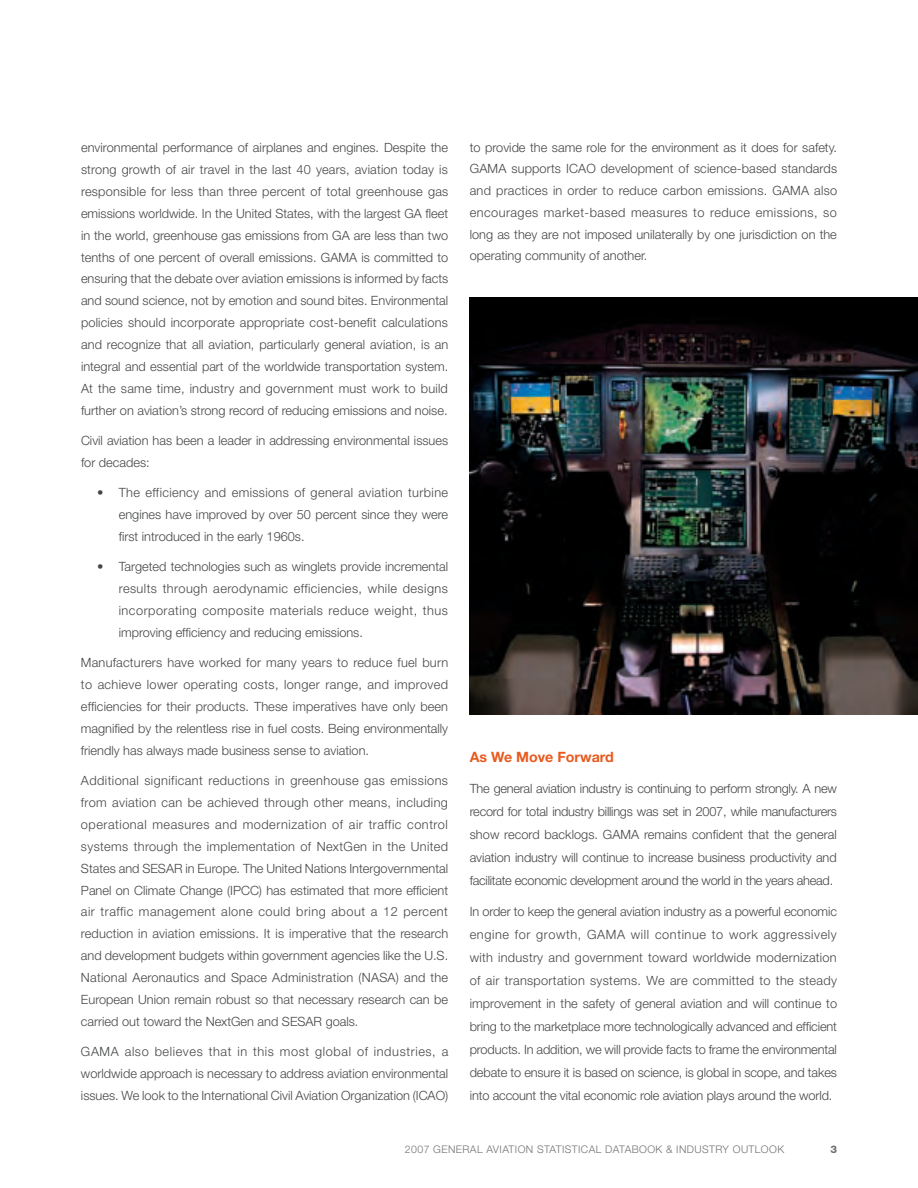
<style>
.page{position:relative;width:918px;height:1188px;background:#fff}
.page>*{position:absolute;margin:0;border:0;box-sizing:border-box;transform-origin:0 0}
.t1{font:700 14.25px "Helvetica Neue";color:#e95a1f}
.t2{font:300 12.75px/21.9px "Helvetica Neue";color:#454647;text-align:justify}
.t3{font:300 10.5px "Helvetica Neue";letter-spacing:.04em;color:#717275}
.t4{font:800 10.5px "Helvetica Neue";color:#717074}
</style>
<div class="page">
<img style="left:470px;top:297px;width:448px;height:417px">
<p class="t2" style="left:81px;top:136px;width:369px">environmental performance of airplanes and engines. Despite the strong growth of air travel in the last 40 years, aviation today is responsible for less than three percent of total greenhouse gas emissions worldwide. In the United States, with the largest GA fleet in the world, greenhouse gas emissions from GA are less than two tenths of one percent of overall emissions. GAMA is committed to ensuring that the debate over aviation emissions is informed by facts and sound science, not by emotion and sound bites. Environmental policies should incorporate appropriate cost-benefit calculations and recognize that all aviation, particularly general aviation, is an integral and essential part of the worldwide transportation system.<br>At the same time, industry and government must work to build further on aviation’s strong record of reducing emissions and noise.</p>
<p class="t2" style="left:81px;top:429px;width:369px">Civil aviation has been a leader in addressing environmental issues for decades:</p>
<p class="t2" style="left:119px;top:481px;width:331px;text-indent:-22px">• The efficiency and emissions of general aviation turbine engines have improved by over 50 percent since they were first introduced in the early 1960s.</p>
<p class="t2" style="left:119px;top:555px;width:331px;text-indent:-22px">• Targeted technologies such as winglets provide incremental results through aerodynamic efficiencies, while designs incorporating composite materials reduce weight, thus improving efficiency and reducing emissions.</p>
<p class="t2" style="left:81px;top:651px;width:369px">Manufacturers have worked for many years to reduce fuel burn to achieve lower operating costs, longer range, and improved efficiencies for their products. These imperatives have only been magnified by the relentless rise in fuel costs. Being environmentally friendly has always made business sense to aviation.</p>
<p class="t2" style="left:81px;top:769px;width:369px">Additional significant reductions in greenhouse gas emissions from aviation can be achieved through other means, including operational measures and modernization of air traffic control systems through the implementation of NextGen in the United States and SESAR in Europe. The United Nations Intergovernmental Panel on Climate Change (IPCC) has estimated that more efficient air traffic management alone could bring about a 12 percent reduction in aviation emissions. It is imperative that the research and development budgets within government agencies like the U.S.<br>National Aeronautics and Space Administration (NASA) and the European Union remain robust so that necessary research can be carried out toward the NextGen and SESAR goals.</p>
<p class="t2" style="left:81px;top:1040px;width:369px">GAMA also believes that in this most global of industries, a worldwide approach is necessary to address aviation environmental issues. We look to the International Civil Aviation Organization (ICAO)</p>
<p class="t2" style="left:470px;top:136px;width:369px">to provide the same role for the environment as it does for safety.<br>GAMA supports ICAO development of science-based standards and practices in order to reduce carbon emissions. GAMA also encourages market-based measures to reduce emissions, so long as they are not imposed unilaterally by one jurisdiction on the operating community of another.</p>
<p class="t1" style="left:470px;top:748px;width:146px">As We Move Forward</p>
<p class="t2" style="left:470px;top:776px;width:369px;line-height:23.1px">The general aviation industry is continuing to perform strongly. A new record for total industry billings was set in 2007, while manufacturers show record backlogs. GAMA remains confident that the general aviation industry will continue to increase business productivity and facilitate economic development around the world in the years ahead.</p>
<p class="t2" style="left:470px;top:900px;width:369px;line-height:23.1px">In order to keep the general aviation industry as a powerful economic engine for growth, GAMA will continue to work aggressively with industry and government toward worldwide modernization of air transportation systems. We are committed to the steady improvement in the safety of general aviation and will continue to bring to the marketplace more technologically advanced and efficient products. In addition, we will provide facts to frame the environmental debate to ensure it is based on science, is global in scope, and takes into account the vital economic role aviation plays around the world.</p>
<p class="t3" style="left:405px;top:1143px;width:45px">2007 Genera</p>
<p class="t3" style="left:477px;top:1143px;width:17px">l aviation</p>
<p class="t3" style="left:537px;top:1143px;width:7px">statistica</p>
<p class="t3" style="left:596px;top:1143px;width:18px">l databoo</p>
<p class="t3" style="left:656px;top:1143px;width:32px">k &amp; Industry</p>
<p class="t3" style="left:733px;top:1143px;width:9px">out</p>
<p class="t3" style="left:755px;top:1143px;width:31px">loo k</p>
<p class="t4" style="left:830px;top:1143px;width:8px">3</p>
</div>
